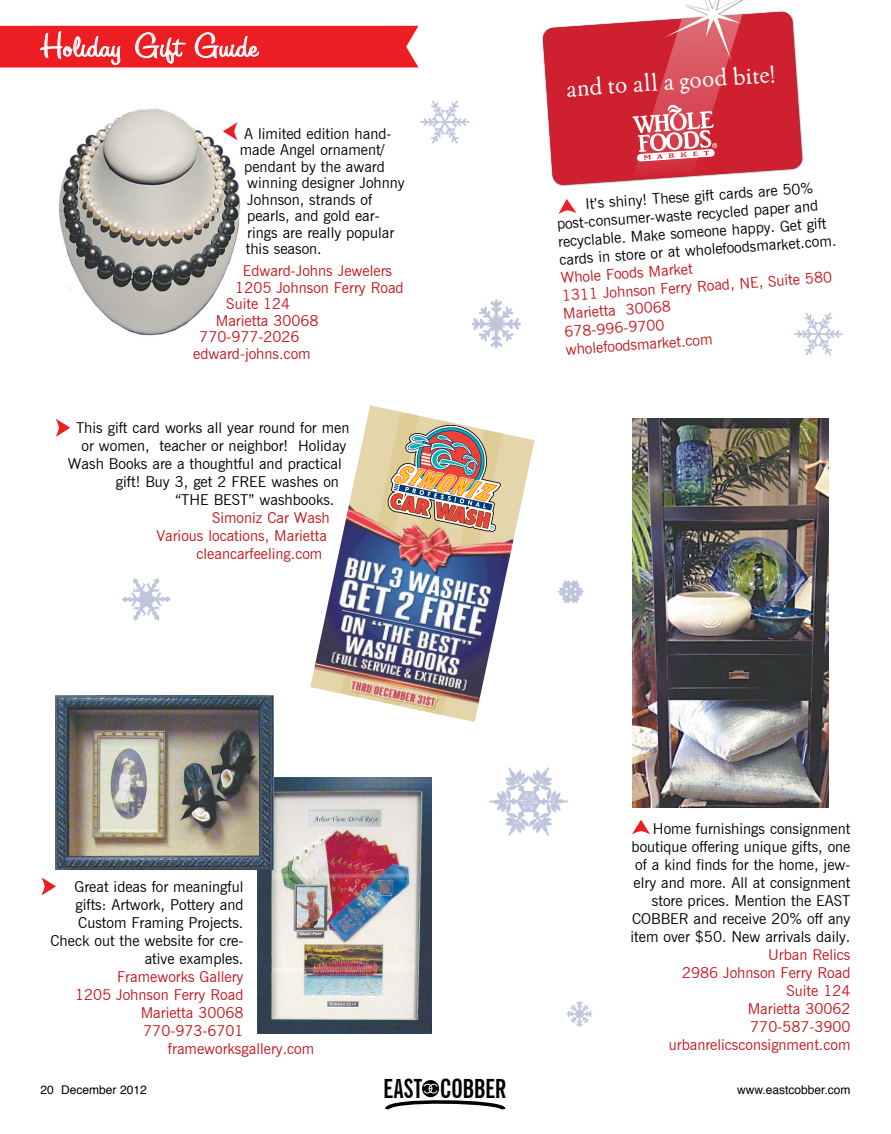
<style>
.page{position:relative;width:891px;height:1134px;background:#fff}
.page>*{position:absolute;margin:0;border:0;box-sizing:border-box;transform-origin:0 0}
.t1{font:33.6px "Sign Painter House Casual";letter-spacing:.02em;color:#fff;scale:1.37 1}
.t2{font:700 extra-condensed 26.55px "News Gothic BT";letter-spacing:-.01em;color:#000}
.t3{font:25.65px "Winchester New ITC";color:#fff}
.t4{font:15px/18px "News Gothic BT";color:#000;text-align:right}
.t5{font:15px/18px "News Gothic BT";color:#c4161c;text-align:right}
.t6{font:12px "Helvetica";color:#000}
</style>
<div class="page">
<svg style="left:422px;top:1080px;width:17px;height:17px"></svg>
<svg style="left:385px;top:1083px;width:121px;height:27px"></svg>
<svg style="left:0;top:26px;width:418px;height:42px;background:#ee3239"></svg>
<img style="left:58px;top:108px;width:182px;height:228px">
<svg style="left:223px;top:122px;width:15px;height:18px"></svg>
<svg style="left:56px;top:419px;width:14px;height:18px"></svg>
<img style="left:310px;top:405px;width:225px;height:317px">
<img style="left:387px;top:423px;width:114px;height:112px">
<img style="left:632px;top:419px;width:197px;height:388px">
<img style="left:257px;top:778px;width:174px;height:256px">
<img style="left:55px;top:696px;width:218px;height:173px">
<img style="left:122px;top:578px;width:49px;height:43px">
<img style="left:566px;top:1001px;width:27px;height:26px">
<img style="left:472px;top:299px;width:49px;height:50px">
<img style="left:794px;top:312px;width:49px;height:44px">
<img style="left:420px;top:100px;width:50px;height:44px">
<img style="left:489px;top:767px;width:80px;height:69px">
<img style="left:557px;top:580px;width:27px;height:24px">
<svg style="left:543px;top:12px;width:259px;height:173px;background:#d54451"></svg>
<svg style="left:632px;top:0;width:110px;height:178px"></svg>
<svg style="left:41px;top:877px;width:15px;height:18px"></svg>
<svg style="left:632px;top:820px;width:18px;height:14px"></svg>
<svg style="left:558px;top:199px;width:19px;height:15px"></svg>
<h1 class="t1" style="left:41px;top:28px;width:159px">Holiday Gift Guide</h1>
<p class="t4" style="left:244px;top:124px;width:149px">A limited edition hand-</p>
<p class="t4" style="left:240px;top:141px;width:146px">made Angel ornament/</p>
<p class="t4" style="left:244px;top:157px;width:142px">pendant by the award</p>
<p class="t4" style="left:247px;top:174px;width:159px">winning designer Johnny</p>
<p class="t4" style="left:247px;top:190px;width:126px">Johnson, strands of</p>
<p class="t4" style="left:247px;top:207px;width:134px">pearls, and gold ear-</p>
<p class="t4" style="left:247px;top:223px;width:148px">rings are really popular</p>
<p class="t4" style="left:246px;top:240px;width:77px">this season.</p>
<p class="t5" style="left:243px;top:262px;width:151px">Edward-Johns Jewelers</p>
<p class="t5" style="left:235px;top:278px;width:170px">1205 Johnson Ferry Road</p>
<p class="t5" style="left:226px;top:295px;width:66px">Suite 124</p>
<p class="t5" style="left:216px;top:311px;width:104px">Marietta 30068</p>
<p class="t5" style="left:199px;top:328px;width:102px">770-977-2026</p>
<p class="t5" style="left:193px;top:344px;width:119px">edward-johns.com</p>
<p class="t4" style="left:76px;top:419px;width:275px">This gift card works all year round for men</p>
<p class="t4" style="left:82px;top:437px;width:266px">or women, teacher or neighbor! Holiday</p>
<p class="t4" style="left:68px;top:455px;width:276px">Wash Books are a thoughtful and practical</p>
<p class="t4" style="left:116px;top:473px;width:224px">gift! Buy 3, get 2 FREE washes on</p>
<p class="t4" style="left:175px;top:491px;width:161px">“THE BEST” washbooks.</p>
<p class="t5" style="left:212px;top:509px;width:119px">Simoniz Car Wash</p>
<p class="t5" style="left:156px;top:527px;width:172px">Various locations, Marietta</p>
<p class="t5" style="left:196px;top:545px;width:127px">cleancarfeeling.com</p>
<p class="t4" style="left:51px;top:877px;width:194px">Great ideas for meaningful gifts: Artwork, Pottery and<br>Custom Framing Projects.<br>Check out the website for cre&shy;ative examples.</p>
<p class="t5" style="left:117px;top:967px;width:128px">Frameworks Gallery</p>
<p class="t5" style="left:75px;top:985px;width:170px">1205 Johnson Ferry Road</p>
<p class="t5" style="left:141px;top:1003px;width:104px">Marietta 30068</p>
<p class="t5" style="left:143px;top:1021px;width:102px">770-973-6701</p>
<p class="t5" style="left:168px;top:1039px;width:148px">frameworksgallery.com</p>
<h3 class="t3" style="left:565px;top:73px;width:212px;rotate:-4deg">and to all a good bite!</h3>
<p class="t4" style="left:555px;top:197px;width:279px;text-align:left;text-indent:30px;rotate:-4deg">It’s shiny! These gift cards are 50% post-consumer-waste recycled paper and recyclable. Make someone happy. Get gift cards in store or at wholefoodsmarket.com.</p>
<p class="t5" style="left:560px;top:269px;width:272px;text-align:left;rotate:-4deg">Whole Foods Market<br>1311 Johnson Ferry Road, NE, Suite 580<br>Marietta 30068<br>678-996-9700<br>wholefoodsmarket.com</p>
<p class="t4" style="left:631px;top:820px;width:221px">Home furnishings consignment boutique offering unique gifts, one of a kind finds for the home, jew&shy;elry and more. All at consignment store prices. Mention the EAST<br>COBBER and receive 20% off any item over $50. New arrivals daily.</p>
<p class="t5" style="left:669px;top:946px;width:183px">Urban Relics<br>2986 Johnson Ferry Road<br>Suite 124<br>Marietta 30062<br>770-587-3900 urbanrelicsconsignment.com</p>
<p class="t6" style="left:41px;top:1080px;width:108px">20 December 2012</p>
<h2 class="t2" style="left:383px;top:1072px;width:125px">EAST COBBER</h2>
<p class="t6" style="left:737px;top:1080px;width:115px">www.eastcobber.com</p>
</div>
